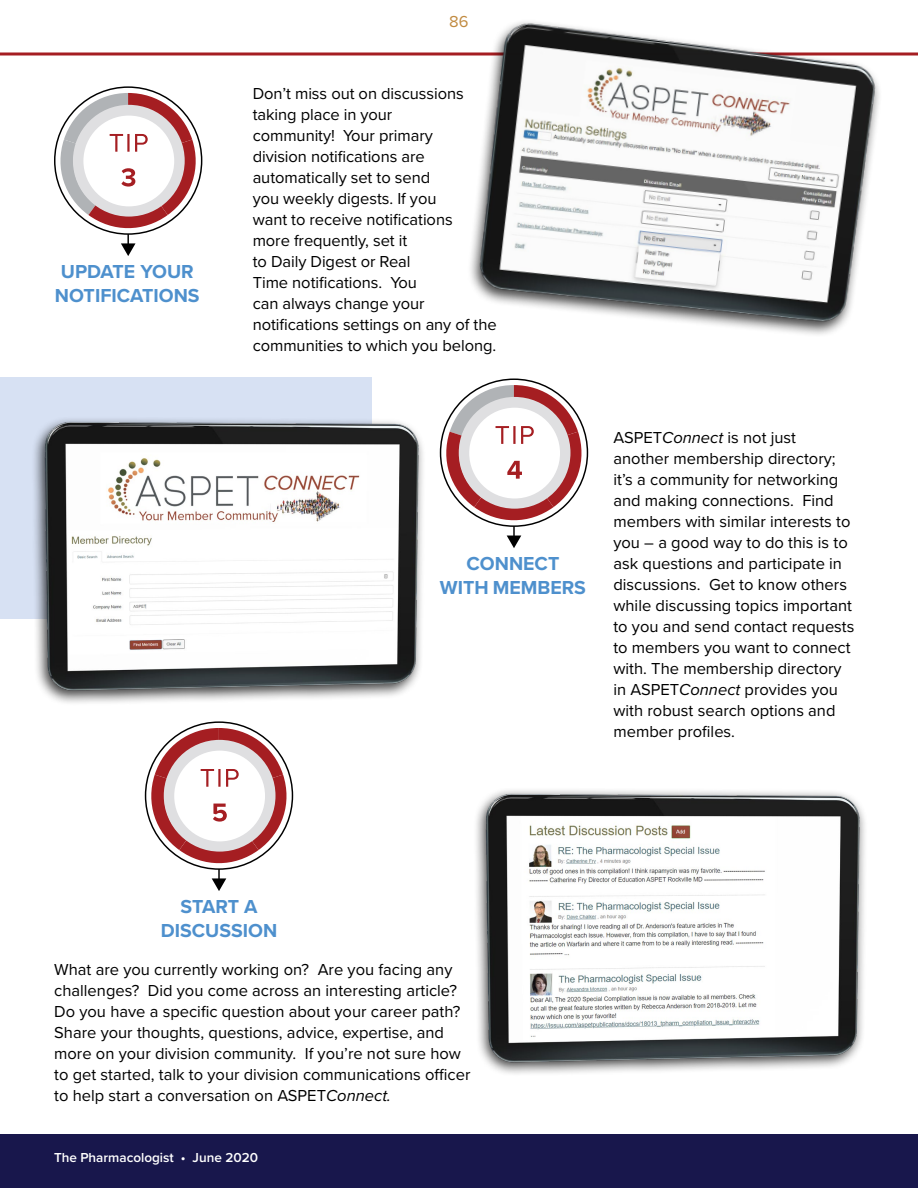
<style>
.page{position:relative;width:918px;height:1188px;background:#fff}
.page>*{position:absolute;margin:0;border:0;box-sizing:border-box;transform-origin:0 0}
.t1{font:700 19.5px/24px "Proxima Nova";color:#4e90cd;text-align:center}
.t2{font:16.5px/21px "Proxima Nova";color:#000}
.t3{font:16.5px "Proxima Nova";color:#c18b41}
.t4{font:600 13.5px "Proxima Nova";color:#fff}
.s1{font-style:italic}
</style>
<div class="page">
<div style="left:0;top:1134px;width:918px;height:54px;background:#18174c"></div>
<hr style="left:0;top:52px;width:918px;height:3px;background:#a51e22">
<div style="left:0;top:378px;width:372px;height:241px;background:#d7e1f3"></div>
<img style="left:34px;top:419px;width:389px;height:284px">
<img style="left:461px;top:22px;width:422px;height:313px">
<img style="left:476px;top:790px;width:388px;height:284px">
<svg style="left:54px;top:86px;width:148px;height:170px"></svg>
<svg style="left:440px;top:378px;width:148px;height:170px"></svg>
<svg style="left:145px;top:721px;width:148px;height:170px"></svg>
<p class="t1" style="left:55px;top:259px;width:146px">UPDATE YOUR<br>NOTIFICATIONS</p>
<p class="t3" style="left:449px;top:9px;width:21px">86</p>
<p class="t2" style="left:253px;top:83px;width:245px">Don’t miss out on discussions taking place in your<br>community! Your primary<br>division notifications are automatically set to send<br>you weekly digests. If you<br>want to receive notifications<br>more frequently, set it<br>to Daily Digest or Real<br>Time notifications. You<br>can always change your notifications settings on any of the communities to which you belong.</p>
<p class="t1" style="left:440px;top:551px;width:148px">CONNECT<br>WITH MEMBERS</p>
<p class="t2" style="left:613px;top:426px;width:243px">ASPET<span class="s1">Connect</span> is not just another membership directory; it’s a community for networking and making connections. Find members with similar interests to you – a good way to do this is to ask questions and participate in discussions. Get to know others while discussing topics important to you and send contact requests to members you want to connect with. The membership directory in ASPET<span class="s1">Connect</span> provides you with robust search options and member profiles.</p>
<p class="t1" style="left:161px;top:894px;width:118px">START A<br>DISCUSSION</p>
<p class="t2" style="left:54px;top:958px;width:418px">What are you currently working on? Are you facing any challenges? Did you come across an interesting article?<br>Do you have a specific question about your career path?<br>Share your thoughts, questions, advice, expertise, and more on your division community. If you’re not sure how to get started, talk to your division communications officer to help start a conversation on ASPET<span class="s1">Connect.</span></p>
<p class="t4" style="left:54px;top:1148px;width:206px">The Pharmacologist • June 2020</p>
</div>
